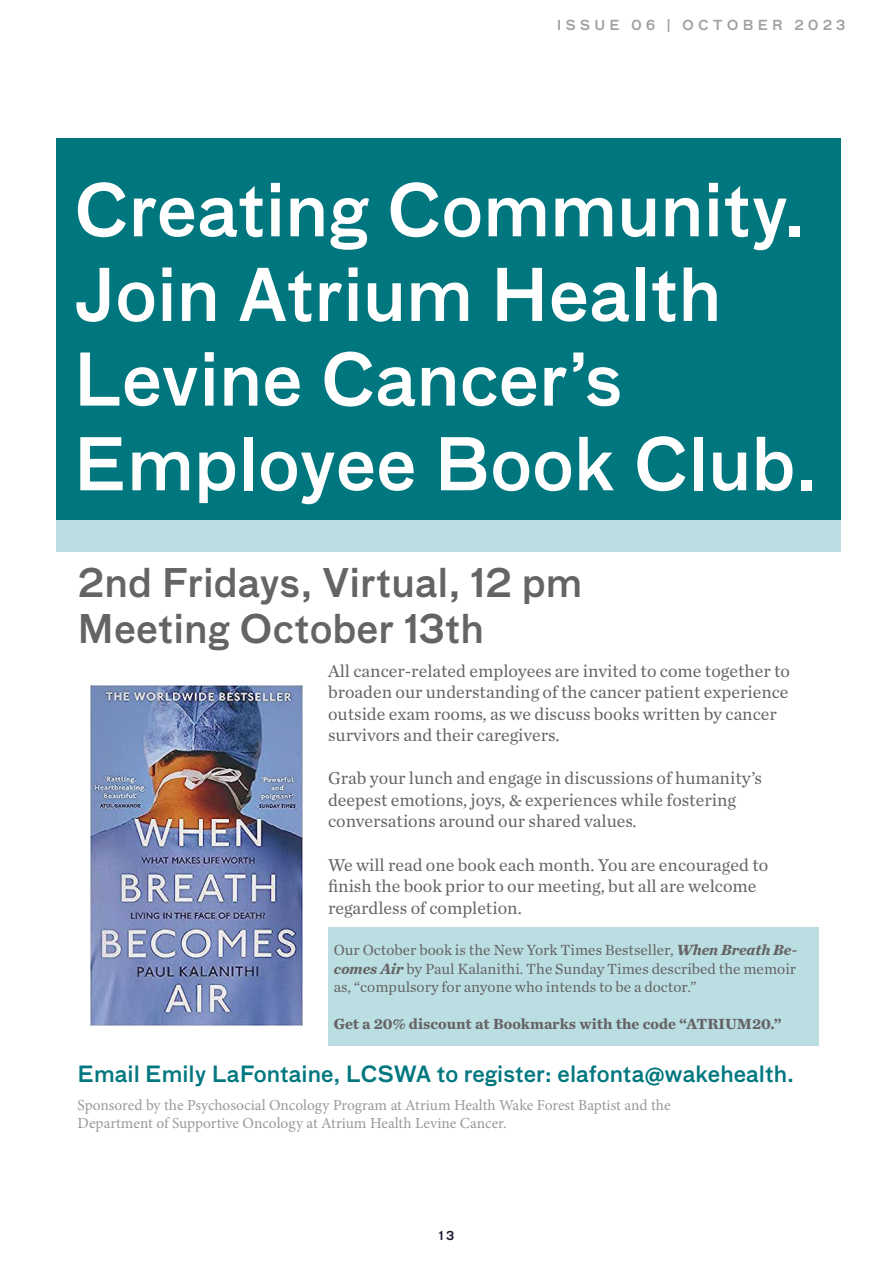
<style>
.page{position:relative;width:893px;height:1263px;background:#fff}
.page>*{position:absolute;margin:0;border:0;box-sizing:border-box;transform-origin:0 0}
.t1{font:500 70.5px/84.6px "Bau Pro";color:#fff}
.t2{font:500 38.55px/46.2px "Bau Pro";color:#656365}
.t3{font:500 21.75px "Bau Pro";color:#00777f}
.t4{font:18px/21.6px "Chronicle Text G1";color:#656365}
.t5{font:15.45px/18.5px "Chronicle Text G1";color:#656365;text-align:justify}
.t6{font:15.45px/18.5px "Minion Pro";color:#99989d}
.t7{font:700 15.45px "Chronicle Text G1";color:#656365}
.t8{font:500 13.5px "Bau Pro";letter-spacing:.31em;color:#a0a1a3}
.t9{font:500 12px "Bau Pro";color:#191a30}
.s1{font-weight:700;font-style:italic}
</style>
<div class="page">
<div style="left:56px;top:138px;width:785px;height:414px;background:#00777f"></div>
<div style="left:56px;top:521px;width:785px;height:31px;background:#badee1"></div>
<img style="left:91px;top:686px;width:212px;height:340px">
<div style="left:328px;top:927px;width:491px;height:118px;background:#badee1"></div>
<p class="t8" style="left:557px;top:15px;width:290px">ISSUE 06 | OCTOBER 2023</p>
<h1 class="t1" style="left:73px;top:165px;width:746px">Creating Community.<br>Join Atrium Health<br>Levine Cancer’s<br>Employee Book Club.</h1>
<h2 class="t2" style="left:78px;top:558px;width:506px">2nd Fridays, Virtual, 12 pm<br>Meeting October 13th</h2>
<p class="t4" style="left:328px;top:659px;width:464px">All cancer-related employees are invited to come together to broaden our understanding of the cancer patient experience outside exam rooms, as we discuss books written by cancer survivors and their caregivers.</p>
<p class="t4" style="left:328px;top:766px;width:435px">Grab your lunch and engage in discussions of humanity’s deepest emotions, joys, &amp; experiences while fostering conversations around our shared values.</p>
<p class="t4" style="left:328px;top:853px;width:442px">We will read one book each month. You are encouraged to finish the book prior to our meeting, but all are welcome regardless of completion.</p>
<p class="t5" style="left:334px;top:940px;width:465px">Our October book is the New York Times Bestseller, <span class="s1">When Breath Be&shy;comes Air</span> by Paul Kalanithi. The Sunday Times described the memoir as, “compulsory for anyone who intends to be a doctor.”</p>
<p class="t7" style="left:334px;top:1011px;width:449px">Get a 20% discount at Bookmarks with the code “ATRIUM20.”</p>
<p class="t3" style="left:78px;top:1057px;width:718px">Email Emily LaFontaine, LCSWA to register: elafonta@wakehealth.</p>
<p class="t6" style="left:78px;top:1096px;width:594px">Sponsored by the Psychosocial Oncology Program at Atrium Health Wake Forest Baptist and the<br>Department of Supportive Oncology at Atrium Health Levine Cancer.</p>
<p class="t9" style="left:439px;top:1227px;width:17px">13</p>
</div>
